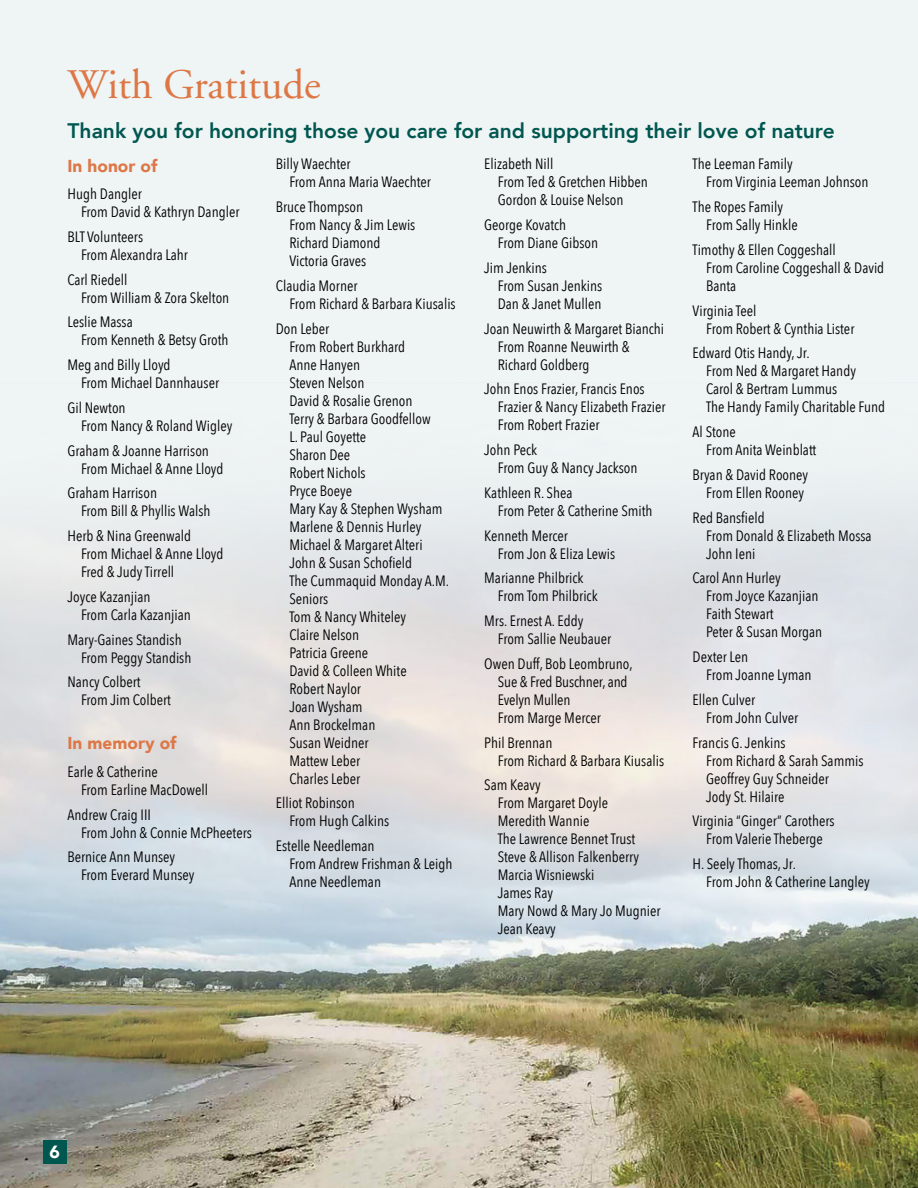
<style>
.page{position:relative;width:918px;height:1188px;background:#eff4f4}
.page>*{position:absolute;margin:0;border:0;box-sizing:border-box;transform-origin:0 0}
.t1{font:42px "Adobe Garamond";color:#dd7746}
.t2{font:800 21px "Avenir";color:#005750}
.t3{font:900 17.7px "Avenir";color:#fff}
.t4{font:900 17.25px "Avenir";color:#dd7746}
.t5{font:15px/18px "Avenir Next Condensed";color:#000}
</style>
<div class="page">
<img style="left:0;top:510px;width:918px;height:678px">
<div style="left:43px;top:1140px;width:24px;height:24px;background:#005750"></div>
<h1 class="t1" style="left:68px;top:62px;width:255px">With Gratitude</h1>
<h2 class="t2" style="left:68px;top:114px;width:769px">Thank you for honoring those you care for and supporting their love of nature</h2>
<p class="t4" style="left:68px;top:151px;width:91px">In honor of</p>
<p class="t5" style="left:81px;top:184px;width:160px;text-indent:-14px">Hugh Dangler<br>From David &amp; Kathryn Dangler</p>
<p class="t5" style="left:81px;top:227px;width:109px;text-indent:-14px">BLT Volunteers<br>From Alexandra Lahr</p>
<p class="t5" style="left:81px;top:270px;width:150px;text-indent:-14px">Carl Riedell<br>From William &amp; Zora Skelton</p>
<p class="t5" style="left:81px;top:312px;width:149px;text-indent:-14px">Leslie Massa<br>From Kenneth &amp; Betsy Groth</p>
<p class="t5" style="left:81px;top:355px;width:140px;text-indent:-14px">Meg and Billy Lloyd<br>From Michael Dannhauser</p>
<p class="t5" style="left:81px;top:398px;width:153px;text-indent:-14px">Gil Newton<br>From Nancy &amp; Roland Wigley</p>
<p class="t5" style="left:81px;top:441px;width:144px;text-indent:-14px">Graham &amp; Joanne Harrison<br>From Michael &amp; Anne Lloyd</p>
<p class="t5" style="left:81px;top:483px;width:131px;text-indent:-14px">Graham Harrison<br>From Bill &amp; Phyllis Walsh</p>
<p class="t5" style="left:81px;top:526px;width:144px;text-indent:-14px">Herb &amp; Nina Greenwald<br>From Michael &amp; Anne Lloyd<br>Fred &amp; Judy Tirrell</p>
<p class="t5" style="left:81px;top:587px;width:111px;text-indent:-14px">Joyce Kazanjian<br>From Carla Kazanjian</p>
<p class="t5" style="left:81px;top:630px;width:112px;text-indent:-14px">Mary-Gaines Standish<br>From Peggy Standish</p>
<p class="t5" style="left:81px;top:672px;width:92px;text-indent:-14px">Nancy Colbert<br>From Jim Colbert</p>
<p class="t4" style="left:68px;top:729px;width:111px">In memory of</p>
<p class="t5" style="left:81px;top:762px;width:128px;text-indent:-14px">Earle &amp; Catherine<br>From Earline MacDowell</p>
<p class="t5" style="left:81px;top:805px;width:172px;text-indent:-14px">Andrew Craig III<br>From John &amp; Connie McPheeters</p>
<p class="t5" style="left:81px;top:847px;width:115px;text-indent:-14px">Bernice Ann Munsey<br>From Everard Munsey</p>
<p class="t5" style="left:289px;top:154px;width:143px;text-indent:-13px">Billy Waechter<br>From Anna Maria Waechter</p>
<p class="t5" style="left:289px;top:197px;width:128px;text-indent:-13px">Bruce Thompson<br>From Nancy &amp; Jim Lewis<br>Richard Diamond<br>Victoria Graves</p>
<p class="t5" style="left:289px;top:276px;width:168px;text-indent:-13px">Claudia Morner<br>From Richard &amp; Barbara Kiusalis</p>
<p class="t5" style="left:289px;top:319px;width:161px;text-indent:-13px">Don Leber<br>From Robert Burkhard<br>Anne Hanyen<br>Steven Nelson<br>David &amp; Rosalie Grenon<br>Terry &amp; Barbara Goodfellow<br>L. Paul Goyette<br>Sharon Dee<br>Robert Nichols<br>Pryce Boeye<br>Mary Kay &amp; Stephen Wysham<br>Marlene &amp; Dennis Hurley<br>Michael &amp; Margaret Alteri<br>John &amp; Susan Schofield<br>The Cummaquid Monday A.M.<br>Seniors<br>Tom &amp; Nancy Whiteley<br>Claire Nelson<br>Patricia Greene<br>David &amp; Colleen White<br>Robert Naylor<br>Joan Wysham<br>Ann Brockelman<br>Susan Weidner<br>Mattew Leber<br>Charles Leber</p>
<p class="t5" style="left:289px;top:793px;width:101px;text-indent:-13px">Elliot Robinson<br>From Hugh Calkins</p>
<p class="t5" style="left:289px;top:836px;width:165px;text-indent:-13px">Estelle Needleman<br>From Andrew Frishman &amp; Leigh<br>Anne Needleman</p>
<p class="t5" style="left:498px;top:154px;width:152px;text-indent:-13px">Elizabeth Nill<br>From Ted &amp; Gretchen Hibben<br>Gordon &amp; Louise Nelson</p>
<p class="t5" style="left:498px;top:215px;width:102px;text-indent:-13px">George Kovatch<br>From Diane Gibson</p>
<p class="t5" style="left:498px;top:258px;width:106px;text-indent:-13px">Jim Jenkins<br>From Susan Jenkins<br>Dan &amp; Janet Mullen</p>
<p class="t5" style="left:498px;top:319px;width:168px;text-indent:-13px">Joan Neuwirth &amp; Margaret Bianchi<br>From Roanne Neuwirth &amp;<br>Richard Goldberg</p>
<p class="t5" style="left:498px;top:379px;width:169px;text-indent:-13px">John Enos Frazier, Francis Enos<br>Frazier &amp; Nancy Elizabeth Frazier<br>From Robert Frazier</p>
<p class="t5" style="left:498px;top:440px;width:141px;text-indent:-13px">John Peck<br>From Guy &amp; Nancy Jackson</p>
<p class="t5" style="left:498px;top:483px;width:156px;text-indent:-13px">Kathleen R. Shea<br>From Peter &amp; Catherine Smith</p>
<p class="t5" style="left:498px;top:526px;width:119px;text-indent:-13px">Kenneth Mercer<br>From Jon &amp; Eliza Lewis</p>
<p class="t5" style="left:498px;top:568px;width:101px;text-indent:-13px">Marianne Philbrick<br>From Tom Philbrick</p>
<p class="t5" style="left:498px;top:611px;width:115px;text-indent:-13px">Mrs. Ernest A. Eddy<br>From Sallie Neubauer</p>
<p class="t5" style="left:498px;top:654px;width:136px;text-indent:-13px">Owen Duff, Bob Leombruno,<br>Sue &amp; Fred Buschner, and<br>Evelyn Mullen<br>From Marge Mercer</p>
<p class="t5" style="left:498px;top:733px;width:168px;text-indent:-14px">Phil Brennan<br>From Richard &amp; Barbara Kiusalis</p>
<p class="t5" style="left:498px;top:775px;width:164px;text-indent:-14px">Sam Keavy<br>From Margaret Doyle<br>Meredith Wannie<br>The Lawrence Bennet Trust<br>Steve &amp; Allison Falkenberry<br>Marcia Wisniewski<br>James Ray<br>Mary Nowd &amp; Mary Jo Mugnier<br>Jean Keavy</p>
<p class="t5" style="left:706px;top:154px;width:164px;text-indent:-14px">The Leeman Family<br>From Virginia Leeman Johnson</p>
<p class="t5" style="left:706px;top:197px;width:93px;text-indent:-14px">The Ropes Family<br>From Sally Hinkle</p>
<p class="t5" style="left:706px;top:240px;width:180px;text-indent:-14px">Timothy &amp; Ellen Coggeshall<br>From Caroline Coggeshall &amp; David<br>Banta</p>
<p class="t5" style="left:706px;top:301px;width:150px;text-indent:-14px">Virginia Teel<br>From Robert &amp; Cynthia Lister</p>
<p class="t5" style="left:706px;top:343px;width:181px;text-indent:-14px">Edward Otis Handy, Jr.<br>From Ned &amp; Margaret Handy<br>Carol &amp; Bertram Lummus<br>The Handy Family Charitable Fund</p>
<p class="t5" style="left:706px;top:422px;width:112px;text-indent:-14px">Al Stone<br>From Anita Weinblatt</p>
<p class="t5" style="left:693px;top:465px;width:117px;text-align:right">Bryan &amp; David Rooney<br>From Ellen Rooney</p>
<p class="t5" style="left:706px;top:508px;width:167px;text-indent:-14px">Red Bansfield<br>From Donald &amp; Elizabeth Mossa<br>John Ieni</p>
<p class="t5" style="left:706px;top:568px;width:118px;text-indent:-14px">Carol Ann Hurley<br>From Joyce Kazanjian<br>Faith Stewart<br>Peter &amp; Susan Morgan</p>
<p class="t5" style="left:706px;top:647px;width:107px;text-indent:-14px">Dexter Len<br>From Joanne Lyman</p>
<p class="t5" style="left:706px;top:690px;width:94px;text-indent:-14px">Ellen Culver<br>From John Culver</p>
<p class="t5" style="left:706px;top:733px;width:159px;text-indent:-14px">Francis G. Jenkins<br>From Richard &amp; Sarah Sammis<br>Geoffrey Guy Schneider<br>Jody St. Hilaire</p>
<p class="t5" style="left:693px;top:811px;width:143px;text-align:center">Virginia “Ginger” Carothers<br>From Valerie Theberge</p>
<p class="t5" style="left:706px;top:854px;width:165px;text-indent:-14px">H. Seely Thomas, Jr.<br>From John &amp; Catherine Langley</p>
<p class="t3" style="left:49px;top:1137px;width:12px">6</p>
</div>
